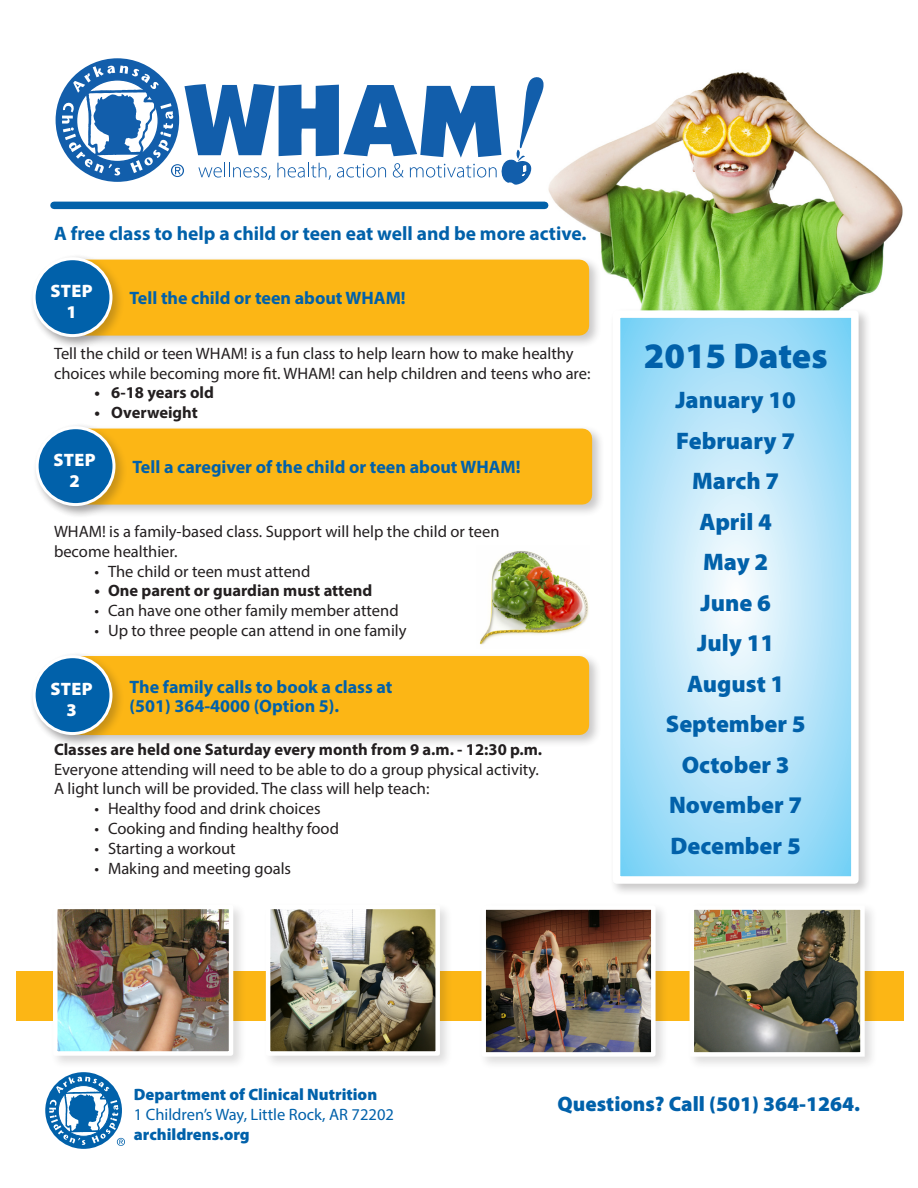
<style>
.page{position:relative;width:918px;height:1188px;background:#fff}
.page>*{position:absolute;margin:0;border:0;box-sizing:border-box;transform-origin:0 0}
.t1{font:900 36px "Myriad Pro";color:#0161aa}
.t2{font:900 24px "Myriad Pro";color:#0161aa}
.t3{font:900 21px "Myriad Pro";color:#0161aa}
.t4{font:700 19.5px "Myriad Pro";color:#0161aa}
.t5{font:700 18px/19.5px "Myriad Pro";color:#0161aa}
.t6{font:900 18px "Myriad Pro";letter-spacing:.02em;color:#fff}
.t7{font:16.5px/19.8px "Myriad Pro";color:#231f20}
.t8{font:700 16.5px "Myriad Pro";color:#231f20}
.t9{font:900 16.5px "Myriad Pro";color:#0161aa}
.t10{font:16.5px "Myriad Pro";color:#0161aa}
.s1{font-weight:700}
</style>
<div class="page">
<img style="left:479px;top:551px;width:110px;height:94px">
<div style="left:17px;top:971px;width:887px;height:50px;background:#fcb615"></div>
<img style="left:595px;top:72px;width:308px;height:235px">
<div style="left:609px;top:307px;width:263px;height:590px;background:#231f20;opacity:.25"></div>
<svg style="left:622px;top:319px;width:228px;height:556px"></svg>
<div style="left:613px;top:310px;width:246px;height:574px;border:8px solid #fff"></div>
<div style="left:56px;top:58px;width:123px;height:124px;background:#125eab;border-radius:50%"></div>
<svg style="left:62px;top:66px;width:482px;height:119px"></svg>
<div style="left:50px;top:902px;width:197px;height:167px;background:#231f20;opacity:.15"></div>
<img style="left:58px;top:910px;width:170px;height:141px">
<div style="left:53px;top:905px;width:180px;height:151px;border:4px solid #fff"></div>
<div style="left:263px;top:902px;width:191px;height:167px;background:#231f20;opacity:.15"></div>
<img style="left:271px;top:910px;width:164px;height:141px">
<div style="left:266px;top:905px;width:174px;height:151px;border:4px solid #fff"></div>
<div style="left:479px;top:902px;width:190px;height:168px;background:#231f20;opacity:.15"></div>
<img style="left:486px;top:910px;width:165px;height:142px">
<div style="left:481px;top:905px;width:175px;height:152px;border:4px solid #fff"></div>
<div style="left:30px;top:254px;width:572px;height:96px;background:#231f20;opacity:.25"></div>
<div style="left:73px;top:269px;width:506px;height:57px;background:#fcb615"></div>
<div style="left:63px;top:260px;width:526px;height:76px;border:20px solid #fcb615"></div>
<div style="left:30px;top:254px;width:95px;height:96px;background:#231f20;opacity:.25"></div>
<div style="left:34px;top:259px;width:77px;height:77px;background:#0161aa;border-radius:50%"></div>
<div style="left:33px;top:257px;width:79px;height:80px;border:3px solid #fff;border-radius:50%"></div>
<div style="left:33px;top:423px;width:572px;height:96px;background:#231f20;opacity:.25"></div>
<div style="left:76px;top:438px;width:506px;height:57px;background:#fcb615"></div>
<div style="left:66px;top:429px;width:526px;height:76px;border:20px solid #fcb615"></div>
<div style="left:33px;top:423px;width:95px;height:96px;background:#231f20;opacity:.25"></div>
<div style="left:37px;top:428px;width:77px;height:77px;background:#0161aa;border-radius:50%"></div>
<div style="left:36px;top:426px;width:80px;height:80px;border:3px solid #fff;border-radius:50%"></div>
<div style="left:30px;top:652px;width:572px;height:96px;background:#231f20;opacity:.25"></div>
<div style="left:73px;top:666px;width:506px;height:59px;background:#fcb615"></div>
<div style="left:63px;top:656px;width:526px;height:79px;border:20px solid #fcb615"></div>
<div style="left:30px;top:652px;width:95px;height:96px;background:#231f20;opacity:.25"></div>
<div style="left:34px;top:657px;width:77px;height:77px;background:#0161aa;border-radius:50%"></div>
<div style="left:33px;top:655px;width:79px;height:80px;border:3px solid #fff;border-radius:50%"></div>
<svg style="left:45px;top:1072px;width:77px;height:77px"></svg>
<svg style="left:49px;top:1077px;width:76px;height:69px"></svg>
<div style="left:54px;top:202px;width:491px;height:7px;background:#0161aa"></div>
<div style="left:687px;top:902px;width:191px;height:168px;background:#231f20;opacity:.15"></div>
<img style="left:695px;top:910px;width:165px;height:142px">
<div style="left:690px;top:905px;width:175px;height:152px;border:4px solid #fff"></div>
<p class="t4" style="left:54px;top:221px;width:534px">A free class to help a child or teen eat well and be more active.</p>
<p class="t6" style="left:51px;top:279px;width:44px">STEP</p>
<p class="t6" style="left:66px;top:300px;width:12px">1</p>
<p class="t5" style="left:130px;top:288px;width:278px">Tell the child or teen about WHAM!</p>
<p class="t7" style="left:54px;top:343px;width:538px">Tell the child or teen WHAM! is a fun class to help learn how to make healthy choices while becoming more fit. WHAM! can help children and teens who are:</p>
<p class="t8" style="left:94px;top:382px;width:121px">• 6-18 years old</p>
<p class="t8" style="left:94px;top:402px;width:105px">• Overweight</p>
<p class="t6" style="left:54px;top:448px;width:44px">STEP</p>
<p class="t6" style="left:69px;top:469px;width:12px">2</p>
<p class="t5" style="left:133px;top:457px;width:390px">Tell a caregiver of the child or teen about WHAM!</p>
<p class="t7" style="left:54px;top:521px;width:447px">WHAM! is a family-based class. Support will help the child or teen become healthier.</p>
<p class="t7" style="left:94px;top:561px;width:217px">• The child or teen must attend</p>
<p class="t8" style="left:94px;top:580px;width:279px">• One parent or guardian must attend</p>
<p class="t7" style="left:94px;top:601px;width:306px">• Can have one other family member attend</p>
<p class="t7" style="left:94px;top:620px;width:314px">• Up to three people can attend in one family</p>
<p class="t6" style="left:51px;top:677px;width:44px">STEP</p>
<p class="t6" style="left:66px;top:698px;width:12px">3</p>
<p class="t5" style="left:130px;top:676px;width:264px">The family calls to book a class at (501) 364-4000 (Option 5).</p>
<p class="t7" style="left:54px;top:739px;width:490px"><span class="s1">Classes are held one Saturday every month from 9 a.m. - 12:30 p.m.<br></span>Everyone attending will need to be able to do a group physical activity.<br>A light lunch will be provided. The class will help teach:</p>
<p class="t7" style="left:94px;top:799px;width:228px">• Healthy food and drink choices</p>
<p class="t7" style="left:94px;top:818px;width:246px">• Cooking and finding healthy food</p>
<p class="t7" style="left:94px;top:838px;width:143px">• Starting a workout</p>
<p class="t7" style="left:94px;top:858px;width:198px">• Making and meeting goals</p>
<p class="t1" style="left:644px;top:331px;width:185px">2015 Dates</p>
<p class="t2" style="left:675px;top:384px;width:122px">January 10</p>
<p class="t2" style="left:676px;top:424px;width:120px">February 7</p>
<p class="t2" style="left:692px;top:465px;width:89px">March 7</p>
<p class="t2" style="left:699px;top:505px;width:74px">April 4</p>
<p class="t2" style="left:703px;top:546px;width:67px">May 2</p>
<p class="t2" style="left:700px;top:586px;width:72px">June 6</p>
<p class="t2" style="left:697px;top:627px;width:78px">July 11</p>
<p class="t2" style="left:687px;top:667px;width:99px">August 1</p>
<p class="t2" style="left:666px;top:708px;width:141px">September 5</p>
<p class="t2" style="left:682px;top:748px;width:109px">October 3</p>
<p class="t2" style="left:669px;top:789px;width:135px">November 7</p>
<p class="t2" style="left:671px;top:829px;width:132px">December 5</p>
<p class="t9" style="left:134px;top:1083px;width:245px">Department of Clinical Nutrition</p>
<p class="t10" style="left:134px;top:1104px;width:262px">1 Children’s Way, Little Rock, AR 72202</p>
<p class="t9" style="left:134px;top:1123px;width:117px">archildrens.org</p>
<p class="t3" style="left:558px;top:1089px;width:304px">Questions? Call (501) 364-1264.</p>
</div>
